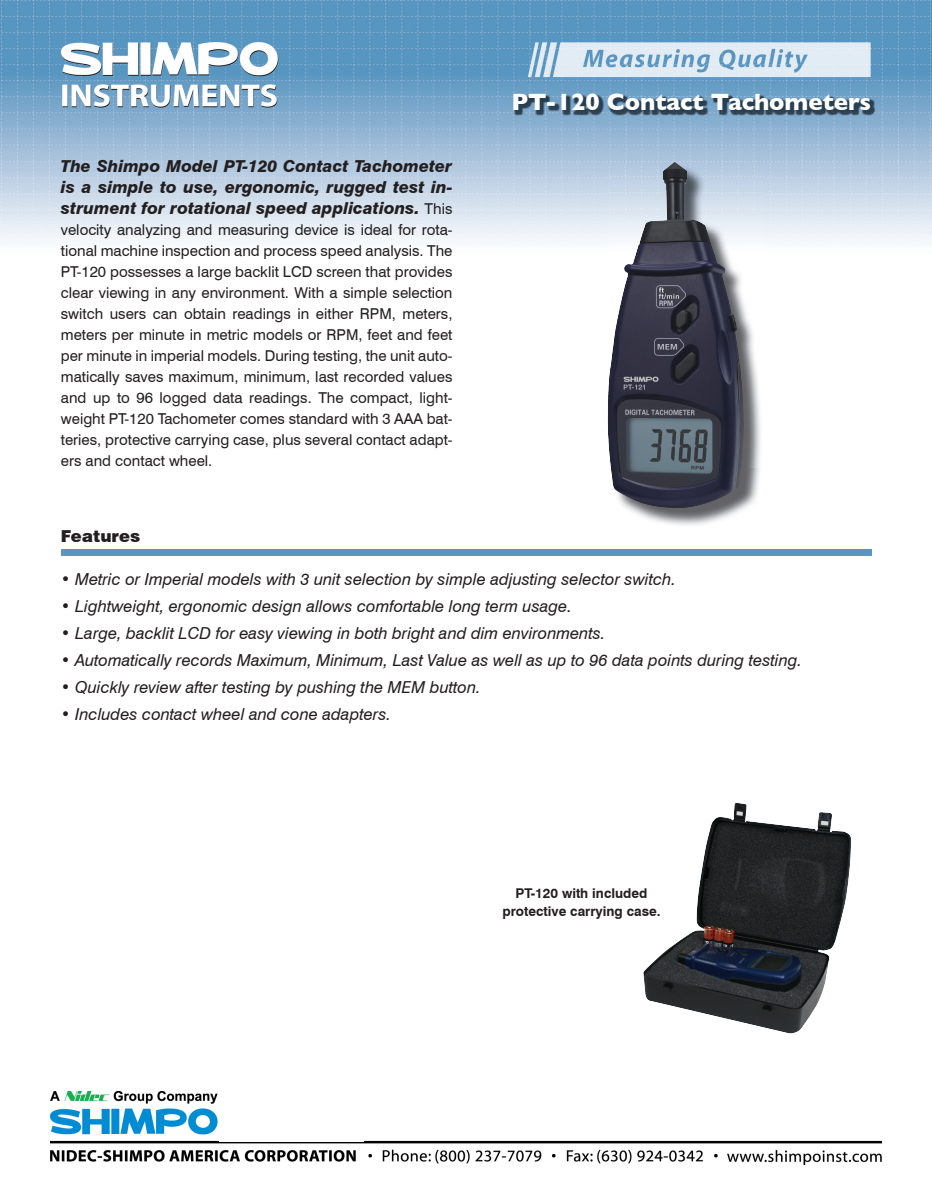
<style>
.page{position:relative;width:932px;height:1202px;background:#fff}
.page>*{position:absolute;margin:0;border:0;box-sizing:border-box;transform-origin:0 0}
.t1{font:700 24px "Gill Sans";color:#fff}
.t2{font:italic 16.5px "Swiss 721 BT";color:#231f20}
.t3{font:italic 800 16.5px/21px "Swiss 721 BT";color:#231f20;text-align:justify}
.t4{font:900 16.5px "Swiss 721 BT";color:#231f20}
.t5{font:15px/21px "Swiss 721 BT";color:#231f20;text-align:justify}
.t6{font:700 13.5px/18px "Swiss 721 BT";color:#231f20;text-align:center}
.s1{font-weight:400;font-style:normal;font-size:15px}
</style>
<div class="page">
<img style="left:0;top:0;width:932px;height:458px">
<img style="left:50px;top:1092px;width:831px;height:73px">
<div style="left:219px;top:1114px;width:144px;height:27px;background:#fff"></div>
<img style="left:514px;top:95px;width:361px;height:21px">
<div style="left:61px;top:549px;width:810px;height:6px;background:#5996c1"></div>
<img style="left:643px;top:803px;width:208px;height:230px">
<img style="left:610px;top:165px;width:152px;height:360px">
<img style="left:684px;top:184px;width:45px;height:120px">
<p class="t3" style="left:61px;top:155px;width:393px">The Shimpo Model PT-120 Contact Tachometer is a simple to use, ergonomic, rugged test in&shy;strument for rotational speed applications. <span class="s1">This</span></p>
<p class="t5" style="left:61px;top:219px;width:393px">velocity analyzing and measuring device is ideal for rota&shy;tional machine inspection and process speed analysis. The PT-120 possesses a large backlit LCD screen that provides clear viewing in any environment. With a simple selection switch users can obtain readings in either RPM, meters, meters per minute in metric models or RPM, feet and feet per minute in imperial models. During testing, the unit auto&shy;matically saves maximum, minimum, last recorded values and up to 96 logged data readings. The compact, light&shy;weight PT-120 Tachometer comes standard with 3 AAA bat&shy;teries, protective carrying case, plus several contact adapt&shy;ers and contact wheel.</p>
<h1 class="t1" style="left:511px;top:88px;width:361px">PT-120 Contact Tachometers</h1>
<p class="t4" style="left:61px;top:526px;width:81px">Features</p>
<p class="t2" style="left:61px;top:569px;width:616px">• Metric or Imperial models with 3 unit selection by simple adjusting selector switch.</p>
<p class="t2" style="left:61px;top:596px;width:512px">• Lightweight, ergonomic design allows comfortable long term usage.</p>
<p class="t2" style="left:61px;top:623px;width:546px">• Large, backlit LCD for easy viewing in both bright and dim environments.</p>
<p class="t2" style="left:61px;top:650px;width:742px">• Automatically records Maximum, Minimum, Last Value as well as up to 96 data points during testing.</p>
<p class="t2" style="left:61px;top:677px;width:421px">• Quickly review after testing by pushing the MEM button.</p>
<p class="t2" style="left:61px;top:704px;width:332px">• Includes contact wheel and cone adapters.</p>
<p class="t6" style="left:502px;top:884px;width:160px">PT-120 with included protective carrying case.</p>
</div>
